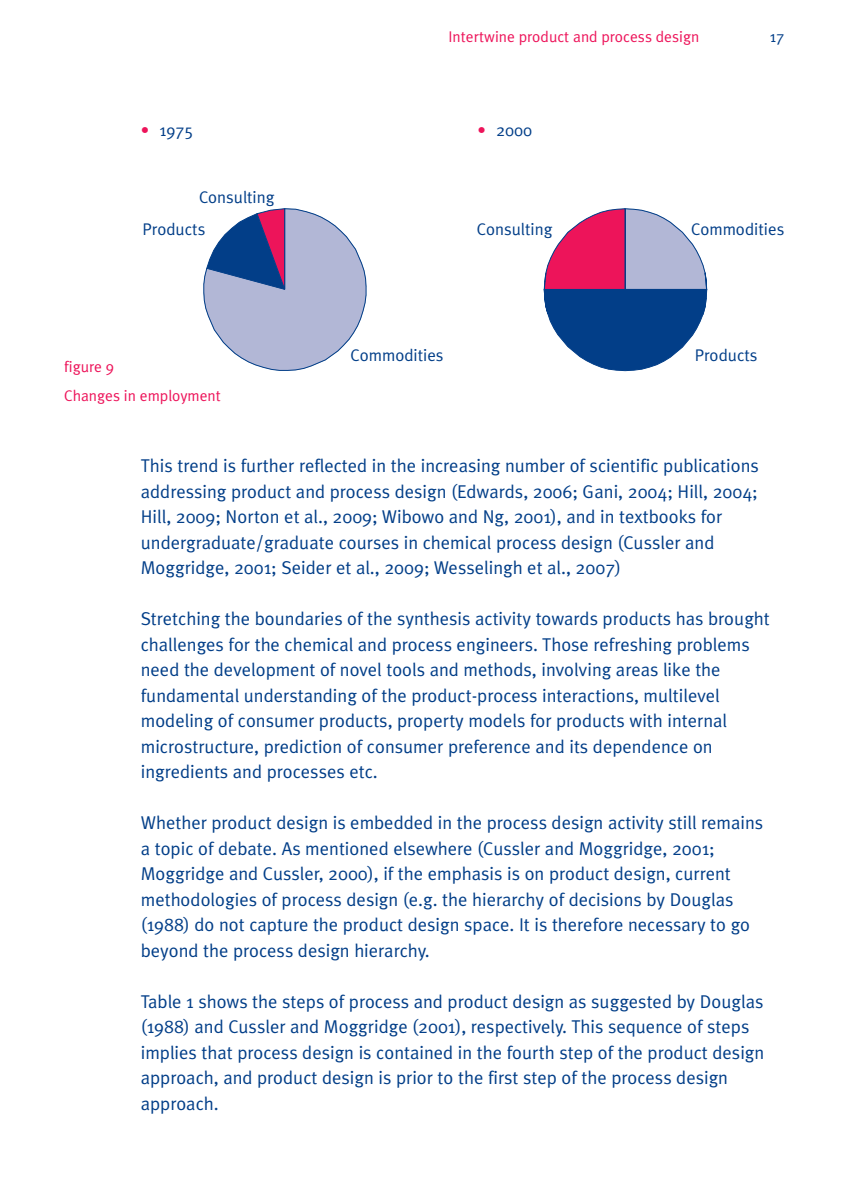
<style>
.page{position:relative;width:842px;height:1191px;background:#fff}
.page>*{position:absolute;margin:0;border:0;box-sizing:border-box;transform-origin:0 0}
.t1{font:18.4px/25.6px "Meta Plus Normal";color:#023e88}
.t2{font:16.8px "Meta Plus Normal";color:#023e88}
.t3{font:15.6px/28.4px "Meta Plus Normal";color:#ed145a}
.t4{font:15.6px "Meta Plus Normal";color:#023e88}
.s1{color:#ed145a}
</style>
<div class="page">
<svg style="left:203px;top:208px;width:164px;height:163px"></svg>
<svg style="left:543px;top:208px;width:164px;height:163px"></svg>
<hr style="left:544px;top:289px;width:81px;height:1px;background:#023e88">
<hr style="left:625px;top:209px;width:1px;height:80px;background:#023e88">
<p class="t3" style="left:448px;top:24px;width:252px">Intertwine product and process design</p>
<p class="t4" style="left:770px;top:31px;width:16px">17</p>
<p class="t2" style="left:141px;top:123px;width:54px"><span class="s1">•</span> 1975</p>
<p class="t2" style="left:477px;top:123px;width:56px"><span class="s1">•</span> 2000</p>
<p class="t2" style="left:199px;top:190px;width:77px">Consulting</p>
<p class="t2" style="left:142px;top:221px;width:64px">Products</p>
<p class="t2" style="left:477px;top:221px;width:77px">Consulting</p>
<p class="t2" style="left:691px;top:221px;width:95px">Commodities</p>
<p class="t3" style="left:64px;top:353px;width:158px">figure 9<br>Changes in employment</p>
<p class="t2" style="left:351px;top:347px;width:94px">Commodities</p>
<p class="t2" style="left:695px;top:347px;width:64px">Products</p>
<p class="t1" style="left:141px;top:454px;width:620px">This trend is further reflected in the increasing number of scientific publications addressing product and process design (Edwards, 2006; Gani, 2004; Hill, 2004; Hill, 2009; Norton et al., 2009; Wibowo and Ng, 2001), and in textbooks for undergraduate/graduate courses in chemical process design (Cussler and Moggridge, 2001; Seider et al., 2009; Wesselingh et al., 2007)</p>
<p class="t1" style="left:141px;top:607px;width:631px">Stretching the boundaries of the synthesis activity towards products has brought challenges for the chemical and process engineers. Those refreshing problems need the development of novel tools and methods, involving areas like the fundamental understanding of the product-process interactions, multilevel modeling of consumer products, property models for products with internal microstructure, prediction of consumer preference and its dependence on ingredients and processes etc.</p>
<p class="t1" style="left:141px;top:811px;width:624px">Whether product design is embedded in the process design activity still remains a topic of debate. As mentioned elsewhere (Cussler and Moggridge, 2001; Moggridge and Cussler, 2000), if the emphasis is on product design, current methodologies of process design (e.g. the hierarchy of decisions by Douglas (1988) do not capture the product design space. It is therefore necessary to go beyond the process design hierarchy.</p>
<p class="t1" style="left:141px;top:990px;width:625px">Table 1 shows the steps of process and product design as suggested by Douglas (1988) and Cussler and Moggridge (2001), respectively. This sequence of steps implies that process design is contained in the fourth step of the product design approach, and product design is prior to the first step of the process design approach.</p>
</div>
